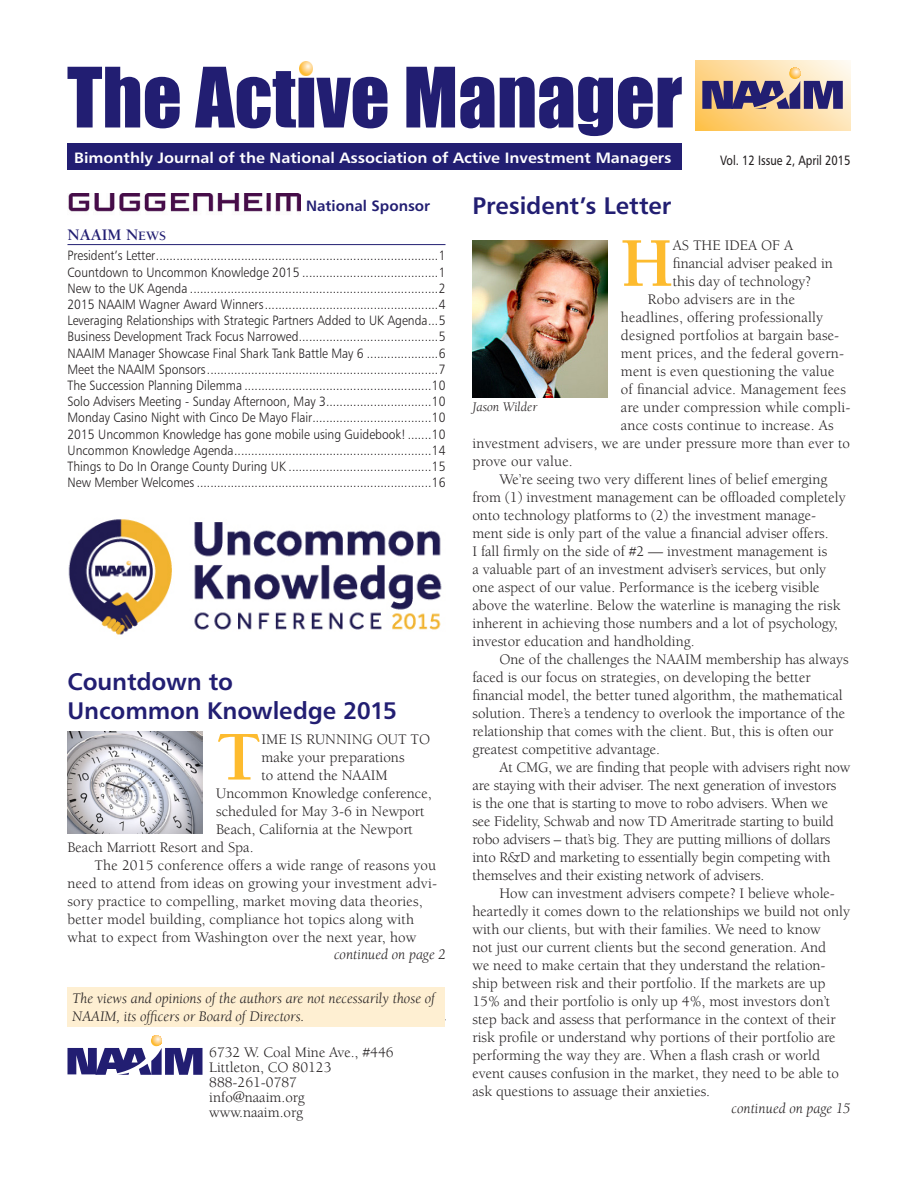
<style>
.page{position:relative;width:918px;height:1188px;background:#fff}
.page>*{position:absolute;margin:0;border:0;box-sizing:border-box;transform-origin:0 0}
.t1{font:700 71.7px "Berkeley Std";color:#fdbb2e}
.t2{font:24px/28.8px "Humanist 777 BT Bold B";letter-spacing:-.005em;color:#221e72}
.t3{font:16.5px "Berkeley Std Bold SC800";color:#221e72}
.t4{font:15px/15px "Berkeley Std";color:#231f20}
.t5{font:italic 15px/18px "Berkeley Std";color:#231f20}
.t6{font:15px "Humanist 777 BT Bold B";color:#fff;scale:1.07 1}
.t7{font:15px "Humanist 777 BT Bold B";color:#221e72}
.t8{font:13.5px/16.2px "Humanist 777 BT Light B";color:#231f20;text-align:justify;scale:.9 1}
.t9{font:13.5px "Humanist 777 BT Roman B";color:#231f20;scale:.82 1}
.t10{font:italic 13.5px "Berkeley Std";color:#231f20}
.s1{font-size:13.2px}
</style>
<div class="page">
<hr style="left:68px;top:244px;width:378px;height:1px;background:#221e72">
<svg style="left:67px;top:1035px;width:135px;height:40px"></svg>
<svg style="left:695px;top:61px;width:155px;height:70px;background:#feda98"></svg>
<svg style="left:702px;top:68px;width:141px;height:41px;background:#907f8e"></svg>
<svg style="left:68px;top:67px;width:614px;height:69px"></svg>
<img style="left:299px;top:62px;width:14px;height:13px">
<div style="left:68px;top:143px;width:614px;height:27px;background:#221e72"></div>
<img style="left:472px;top:240px;width:136px;height:158px">
<img style="left:68px;top:194px;width:232px;height:18px">
<div style="left:68px;top:988px;width:378px;height:39px;background:#feefd2"></div>
<img style="left:68px;top:519px;width:374px;height:116px">
<img style="left:68px;top:732px;width:135px;height:101px">
<p class="t6" style="left:74px;top:148px;width:560px">Bimonthly Journal of the National Association of Active Investment Managers</p>
<p class="t9" style="left:720px;top:152px;width:161px">Vol. 12 Issue 2, April 2015</p>
<p class="t7" style="left:306px;top:197px;width:126px">National Sponsor</p>
<p class="t3" style="left:68px;top:226px;width:100px">NAAIM N<span class="s1">EWS</span></p>
<p class="t8" style="left:67px;top:247px;width:421px">President’s Letter...................................................................................1<br>Countdown to Uncommon Knowledge 2015 ........................................1<br>New to the UK Agenda .........................................................................2<br>2015 NAAIM Wagner Award Winners...................................................4<br>Leveraging Relationships with Strategic Partners Added to UK Agenda...5<br>Business Development Track Focus Narrowed.........................................5<br>NAAIM Manager Showcase Final Shark Tank Battle May 6 .....................6<br>Meet the NAAIM Sponsors....................................................................7<br>The Succession Planning Dilemma .......................................................10<br>Solo Advisers Meeting - Sunday Afternoon, May 3...............................10<br>Monday Casino Night with Cinco De Mayo Flair...................................10<br>2015 Uncommon Knowledge has gone mobile using Guidebook!.......10<br>Uncommon Knowledge Agenda..........................................................14<br>Things to Do In Orange County During UK ..........................................15<br>New Member Welcomes .....................................................................16</p>
<h2 class="t2" style="left:68px;top:667px;width:331px">Countdown to<br>Uncommon Knowledge 2015</h2>
<h1 class="t1" style="left:216px;top:719px;width:47px">T</h1>
<p class="t4" style="left:261px;top:732px;width:170px">ime is running out to</p>
<p class="t4" style="left:261px;top:750px;width:145px">make your preparations</p>
<p class="t4" style="left:261px;top:768px;width:128px">to attend the NAAIM</p>
<p class="t4" style="left:216px;top:786px;width:217px">Uncommon Knowledge conference,</p>
<p class="t4" style="left:216px;top:804px;width:210px">scheduled for May 3-6 in Newport</p>
<p class="t4" style="left:216px;top:822px;width:198px">Beach, California at the Newport</p>
<p class="t4" style="left:68px;top:840px;width:188px">Beach Marriott Resort and Spa.</p>
<p class="t4" style="left:95px;top:858px;width:343px">The 2015 conference offers a wide range of reasons you</p>
<p class="t4" style="left:68px;top:876px;width:371px">need to attend from ideas on growing your investment advi-</p>
<p class="t4" style="left:68px;top:894px;width:357px">sory practice to compelling, market moving data theories,</p>
<p class="t4" style="left:68px;top:912px;width:348px">better model building, compliance hot topics along with</p>
<p class="t4" style="left:68px;top:930px;width:350px">what to expect from Washington over the next year, how</p>
<p class="t5" style="left:334px;top:945px;width:113px">continued on page 2</p>
<p class="t5" style="left:72px;top:989px;width:365px">The views and opinions of the authors are not necessarily those of<br>NAAIM, its officers or Board of Directors.</p>
<p class="t4" style="left:209px;top:1045px;width:186px">6732 W. Coal Mine Ave., #446<br>Littleton, CO 80123<br>888-261-0787 info@naaim.org www.naaim.org</p>
<h2 class="t2" style="left:472px;top:191px;width:200px">President’s Letter</h2>
<h1 class="t1" style="left:621px;top:225px;width:53px">H</h1>
<p class="t4" style="left:673px;top:238px;width:119px">as the idea of a</p>
<p class="t4" style="left:673px;top:256px;width:162px">financial adviser peaked in</p>
<p class="t4" style="left:673px;top:274px;width:140px">this day of technology?</p>
<p class="t4" style="left:648px;top:292px;width:149px">Robo advisers are in the</p>
<p class="t4" style="left:621px;top:310px;width:204px">headlines, offering professionally</p>
<p class="t4" style="left:621px;top:328px;width:220px">designed portfolios at bargain base-</p>
<p class="t4" style="left:621px;top:346px;width:225px">ment prices, and the federal govern-</p>
<p class="t4" style="left:621px;top:364px;width:215px">ment is even questioning the value</p>
<p class="t4" style="left:621px;top:382px;width:227px">of financial advice. Management fees</p>
<p class="t4" style="left:621px;top:400px;width:231px">are under compression while compli-</p>
<p class="t4" style="left:621px;top:418px;width:214px">ance costs continue to increase. As</p>
<p class="t4" style="left:472px;top:436px;width:379px">investment advisers, we are under pressure more than ever to</p>
<p class="t4" style="left:472px;top:454px;width:102px">prove our value.</p>
<p class="t4" style="left:499px;top:472px;width:329px">We’re seeing two very different lines of belief emerging</p>
<p class="t4" style="left:472px;top:490px;width:375px">from (1) investment management can be offloaded completely</p>
<p class="t4" style="left:472px;top:508px;width:345px">onto technology platforms to (2) the investment manage-</p>
<p class="t4" style="left:472px;top:526px;width:358px">ment side is only part of the value a financial adviser offers.</p>
<p class="t4" style="left:472px;top:544px;width:356px">I fall firmly on the side of #2 — investment management is</p>
<p class="t4" style="left:472px;top:562px;width:355px">a valuable part of an investment adviser’s services, but only</p>
<p class="t4" style="left:472px;top:580px;width:349px">one aspect of our value. Performance is the iceberg visible</p>
<p class="t4" style="left:472px;top:598px;width:369px">above the waterline. Below the waterline is managing the risk</p>
<p class="t4" style="left:472px;top:616px;width:367px">inherent in achieving those numbers and a lot of psychology,</p>
<p class="t4" style="left:472px;top:634px;width:224px">investor education and handholding.</p>
<p class="t4" style="left:499px;top:652px;width:351px">One of the challenges the NAAIM membership has always</p>
<p class="t4" style="left:472px;top:670px;width:340px">faced is our focus on strategies, on developing the better</p>
<p class="t4" style="left:472px;top:688px;width:372px">financial model, the better tuned algorithm, the mathematical</p>
<p class="t4" style="left:472px;top:706px;width:374px">solution. There’s a tendency to overlook the importance of the</p>
<p class="t4" style="left:472px;top:724px;width:363px">relationship that comes with the client. But, this is often our</p>
<p class="t4" style="left:472px;top:742px;width:189px">greatest competitive advantage.</p>
<p class="t4" style="left:499px;top:760px;width:352px">At CMG, we are finding that people with advisers right now</p>
<p class="t4" style="left:472px;top:778px;width:365px">are staying with their adviser. The next generation of investors</p>
<p class="t4" style="left:472px;top:796px;width:357px">is the one that is starting to move to robo advisers. When we</p>
<p class="t4" style="left:472px;top:814px;width:363px">see Fidelity, Schwab and now TD Ameritrade starting to build</p>
<p class="t4" style="left:472px;top:832px;width:359px">robo advisers – that’s big. They are putting millions of dollars</p>
<p class="t4" style="left:472px;top:850px;width:360px">into R&amp;D and marketing to essentially begin competing with</p>
<p class="t4" style="left:472px;top:868px;width:294px">themselves and their existing network of advisers.</p>
<p class="t4" style="left:499px;top:886px;width:337px">How can investment advisers compete? I believe whole-</p>
<p class="t4" style="left:472px;top:904px;width:379px">heartedly it comes down to the relationships we build not only</p>
<p class="t4" style="left:472px;top:922px;width:350px">with our clients, but with their families. We need to know</p>
<p class="t4" style="left:472px;top:940px;width:355px">not just our current clients but the second generation. And</p>
<p class="t4" style="left:472px;top:958px;width:355px">we need to make certain that they understand the relation-</p>
<p class="t4" style="left:472px;top:976px;width:355px">ship between risk and their portfolio. If the markets are up</p>
<p class="t4" style="left:472px;top:994px;width:359px">15% and their portfolio is only up 4%, most investors don’t</p>
<p class="t4" style="left:472px;top:1012px;width:365px">step back and assess that performance in the context of their</p>
<p class="t4" style="left:472px;top:1030px;width:365px">risk profile or understand why portions of their portfolio are</p>
<p class="t4" style="left:472px;top:1048px;width:349px">performing the way they are. When a flash crash or world</p>
<p class="t4" style="left:472px;top:1066px;width:368px">event causes confusion in the market, they need to be able to</p>
<p class="t4" style="left:472px;top:1084px;width:239px">ask questions to assuage their anxieties.</p>
<p class="t10" style="left:472px;top:399px;width:66px">Jason Wilder</p>
<p class="t5" style="left:732px;top:1099px;width:120px">continued on page 15</p>
</div>
